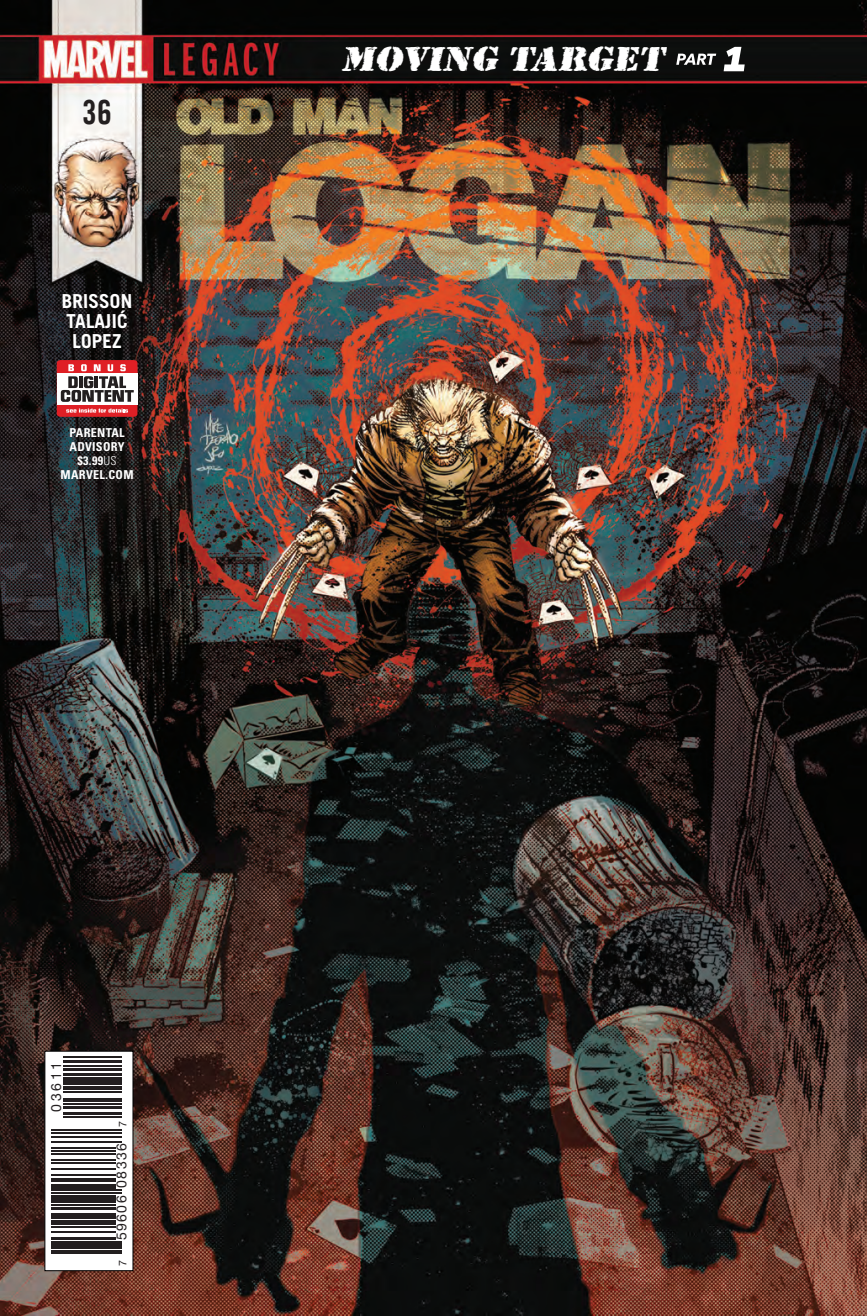
<style>
.page{position:relative;width:867px;height:1316px;background:#fff}
.page>*{position:absolute;margin:0;border:0;box-sizing:border-box;transform-origin:0 0}
.t1{font:italic 36.23px "Rubber Stamp Std";color:#fff;scale:1.11 1}
.t2{font:33.25px "Trade Gothic LT Com Bd Cn 20";color:#231f20}
.t3{font:700 19.25px/20.1px "Trade Gothic LT Com";color:#fff;text-align:center}
.t4{font:14px "Helvetica Neue";letter-spacing:.1em;color:#231f20}
.t5{font:700 condensed 12.25px/14px "Univers LT Std";letter-spacing:.025em;color:#fff;text-align:center}
.t6{font:10.67px "Helvetica Neue";color:#231f20}
.s1{font-weight:300}
.s2{font-size:10.67px}
</style>
<div class="page">
<img style="left:0;top:0;width:866px;height:1315px">
<svg style="left:57px;top:360px;width:80px;height:57px"></svg>
<svg style="left:676px;top:47px;width:68px;height:24px"></svg>
<svg style="left:44px;top:1050px;width:90px;height:221px"></svg>
<h2 class="t2" style="left:82px;top:92px;width:31px">36</h2>
<h3 class="t3" style="left:62px;top:290px;width:73px">BRISSON<br>TALAJIĆ<br>LOPEZ</h3>
<p class="t5" style="left:61px;top:425px;width:74px">PARENTAL<br>ADVISORY $3.99<span class="s1">US<br></span>MARVEL.COM</p>
<h1 class="t1" style="left:341px;top:38px;width:299px">MOVING TARGET</h1>
<p class="t4" style="left:46px;top:1111px;width:51px;rotate:-90deg">03611</p>
<p class="t4" style="left:111px;top:1239px;width:120px;rotate:-90deg">59606 08336 <span class="s2">7</span></p>
<p class="t6" style="left:115px;top:1265px;width:7px;rotate:-90deg">7</p>
</div>
